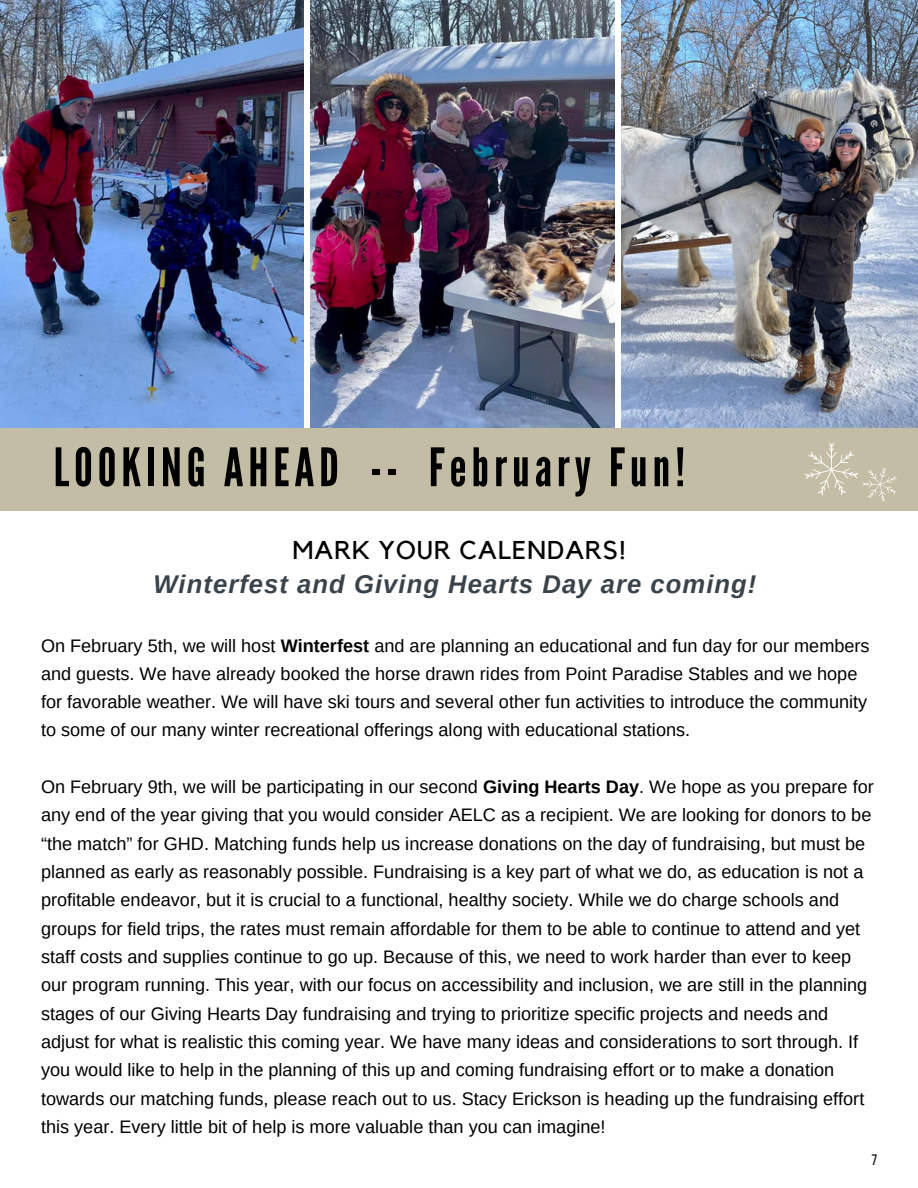
<style>
.page{position:relative;width:918px;height:1188px;background:#fff}
.page>*{position:absolute;margin:0;border:0;box-sizing:border-box;transform-origin:0 0}
.t1{font:52.8px "League Gothic";letter-spacing:.095em;color:#000}
.t2{font:italic 700 25.65px "Arimo";letter-spacing:.04em;color:#39434c}
.t3{font:25.65px "Kollektif";letter-spacing:.04em;color:#000}
.t4{font:18.15px/28.3px "Arimo";color:#000}
.t5{font:15.15px "Bebas Neue";color:#000}
.s1{font-weight:700}
</style>
<div class="page">
<img style="left:0;top:0;width:304px;height:429px">
<img style="left:310px;top:0;width:304px;height:429px">
<img style="left:621px;top:0;width:297px;height:429px">
<div style="left:0;top:429px;width:918px;height:82px;background:#c4bda5"></div>
<svg style="left:805px;top:443px;width:92px;height:59px"></svg>
<h1 class="t1" style="left:54px;top:437px;width:633px">LOOKING AHEAD -- February Fun!</h1>
<h2 class="t3" style="left:292px;top:538px;width:335px">MARK YOUR CALENDARS!</h2>
<h2 class="t2" style="left:153px;top:569px;width:605px">Winterfest and Giving Hearts Day are coming!</h2>
<p class="t4" style="left:41px;top:631px;width:830px">On February 5th, we will host <span class="s1">Winterfest</span> and are planning an educational and fun day for our members and guests. We have already booked the horse drawn rides from Point Paradise Stables and we hope for favorable weather. We will have ski tours and several other fun activities to introduce the community to some of our many winter recreational offerings along with educational stations.</p>
<p class="t4" style="left:41px;top:773px;width:834px">On February 9th, we will be participating in our second <span class="s1">Giving Hearts Day</span>. We hope as you prepare for any end of the year giving that you would consider AELC as a recipient. We are looking for donors to be “the match” for GHD. Matching funds help us increase donations on the day of fundraising, but must be planned as early as reasonably possible. Fundraising is a key part of what we do, as education is not a profitable endeavor, but it is crucial to a functional, healthy society. While we do charge schools and groups for field trips, the rates must remain affordable for them to be able to continue to attend and yet staff costs and supplies continue to go up. Because of this, we need to work harder than ever to keep our program running. This year, with our focus on accessibility and inclusion, we are still in the planning stages of our Giving Hearts Day fundraising and trying to prioritize specific projects and needs and adjust for what is realistic this coming year. We have many ideas and considerations to sort through. If you would like to help in the planning of this up and coming fundraising effort or to make a donation towards our matching funds, please reach out to us. Stacy Erickson is heading up the fundraising effort this year. Every little bit of help is more valuable than you can imagine!</p>
<p class="t5" style="left:871px;top:1154px;width:7px">7</p>
</div>
